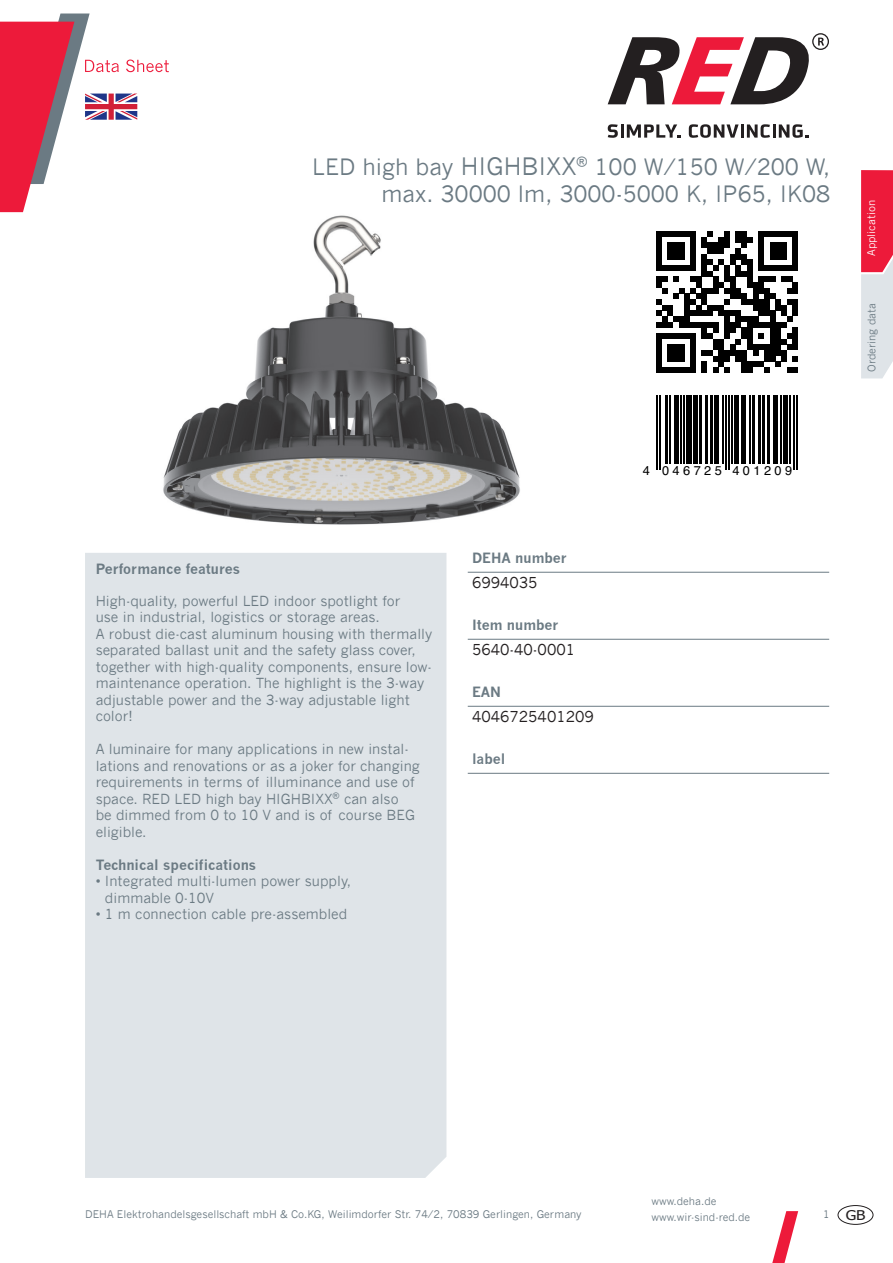
<style>
.page{position:relative;width:893px;height:1263px;background:#fff}
.page>*{position:absolute;margin:0;border:0;box-sizing:border-box;transform-origin:0 0}
.t1{font:22.5px/27px "News Gothic";color:#6b7a83;text-align:right}
.t2{font:15px "News Gothic";color:#231f20}
.t3{font:13.8px/16.5px "News Gothic";color:#6b7a83}
.t4{font:700 13.8px "News Gothic";color:#6b7a83}
.t5{font:13.5px "Tahoma";color:#231f20;scale:1.17 1}
.t6{font:12.75px "Helvetica";letter-spacing:.27em;color:#000}
.t7{font:10.5px/16.5px "News Gothic";color:#6b7a83}
.t8{font:10.5px "News Gothic";color:#fff}
.s1{font-size:24px}
.s2{font-family:"News Gothic";font-size:10.5px;color:#6b7a83}
</style>
<div class="page">
<svg style="left:608px;top:33px;width:221px;height:71px"></svg>
<svg style="left:608px;top:124px;width:10px;height:14px"></svg>
<hr style="left:620px;top:124px;width:3px;height:14px;background:#231f20">
<svg style="left:627px;top:124px;width:54px;height:14px"></svg>
<svg style="left:689px;top:124px;width:50px;height:14px"></svg>
<hr style="left:741px;top:124px;width:3px;height:14px;background:#231f20">
<svg style="left:747px;top:124px;width:23px;height:14px"></svg>
<hr style="left:772px;top:124px;width:3px;height:14px;background:#231f20">
<svg style="left:779px;top:124px;width:30px;height:14px"></svg>
<svg style="left:861px;top:170px;width:32px;height:208px;background:#e68496"></svg>
<svg style="left:772px;top:1211px;width:26px;height:52px"></svg>
<div style="left:838px;top:1205px;width:35px;height:19px;border:1px solid #231f20;border-radius:50%"></div>
<div style="left:85px;top:553px;width:361px;height:625px;background:#dfe4e8"></div>
<svg style="left:0;top:14px;width:169px;height:198px"></svg>
<img style="left:154px;top:208px;width:366px;height:317px">
<svg style="left:656px;top:231px;width:142px;height:142px"></svg>
<hr style="left:656px;top:395px;width:2px;height:75px;background:#000">
<hr style="left:659px;top:395px;width:2px;height:75px;background:#000">
<hr style="left:665px;top:395px;width:3px;height:68px;background:#000">
<hr style="left:669px;top:395px;width:2px;height:68px;background:#000">
<hr style="left:674px;top:395px;width:4px;height:68px;background:#000">
<hr style="left:680px;top:395px;width:1px;height:68px;background:#000">
<hr style="left:683px;top:395px;width:1px;height:68px;background:#000">
<div style="left:686px;top:395px;width:6px;height:68px;background:#000"></div>
<div style="left:693px;top:395px;width:5px;height:68px;background:#000"></div>
<hr style="left:699px;top:395px;width:3px;height:68px;background:#000">
<hr style="left:705px;top:395px;width:3px;height:68px;background:#000">
<hr style="left:710px;top:395px;width:3px;height:68px;background:#000">
<div style="left:714px;top:395px;width:5px;height:68px;background:#000"></div>
<hr style="left:722px;top:395px;width:1px;height:68px;background:#000">
<hr style="left:725px;top:395px;width:1px;height:75px;background:#000">
<hr style="left:728px;top:395px;width:1px;height:75px;background:#000">
<hr style="left:731px;top:395px;width:1px;height:68px;background:#000">
<hr style="left:734px;top:395px;width:4px;height:68px;background:#000">
<div style="left:741px;top:395px;width:5px;height:68px;background:#000"></div>
<hr style="left:749px;top:395px;width:1px;height:68px;background:#000">
<hr style="left:752px;top:395px;width:3px;height:68px;background:#000">
<hr style="left:758px;top:395px;width:3px;height:68px;background:#000">
<hr style="left:762px;top:395px;width:3px;height:68px;background:#000">
<hr style="left:767px;top:395px;width:3px;height:68px;background:#000">
<hr style="left:773px;top:395px;width:4px;height:68px;background:#000">
<hr style="left:780px;top:395px;width:2px;height:68px;background:#000">
<div style="left:783px;top:395px;width:5px;height:68px;background:#000"></div>
<hr style="left:789px;top:395px;width:2px;height:68px;background:#000">
<hr style="left:794px;top:395px;width:1px;height:75px;background:#000">
<hr style="left:797px;top:395px;width:1px;height:75px;background:#000">
<hr style="left:468px;top:572px;width:361px;height:1px;background:#6b7a83">
<hr style="left:468px;top:639px;width:361px;height:1px;background:#6b7a83">
<hr style="left:468px;top:706px;width:361px;height:1px;background:#6b7a83">
<hr style="left:468px;top:773px;width:361px;height:1px;background:#6b7a83">
<h1 class="t1" style="left:312px;top:153px;width:520px">LED high bay <span class="s1">HIGHBIXX</span><sup>®</sup> 100 W/150 W/200 W, max. 30000 lm, 3000-5000 K, IP65, IK08</h1>
<p class="t8" style="left:865px;top:256px;width:57px;rotate:-90deg">Application</p>
<p class="t7" style="left:863px;top:372px;width:70px;rotate:-90deg">Ordering data</p>
<p class="t4" style="left:96px;top:560px;width:146px">Performance features</p>
<p class="t3" style="left:96px;top:592px;width:338px">High-quality, powerful LED indoor spotlight for<br>use in industrial, logistics or storage areas.<br>A robust die-cast aluminum housing with thermally separated ballast unit and the safety glass cover, together with high-quality components, ensure low&shy;maintenance operation. The highlight is the 3-way adjustable power and the 3-way adjustable light color!</p>
<p class="t3" style="left:96px;top:741px;width:326px">A luminaire for many applications in new instal&shy;lations and renovations or as a joker for changing requirements in terms of illuminance and use of space. RED LED high bay HIGHBIXX<sup>®</sup> can also<br>be dimmed from 0 to 10 V and is of course BEG eligible.</p>
<p class="t4" style="left:96px;top:856px;width:162px">Technical specifications</p>
<p class="t3" style="left:105px;top:873px;width:248px;text-indent:-9px">• Integrated multi-lumen power supply, dimmable 0-10V</p>
<p class="t3" style="left:96px;top:906px;width:253px">• 1 m connection cable pre-assembled</p>
<p class="t4" style="left:472px;top:550px;width:96px">DEHA number</p>
<p class="t2" style="left:472px;top:574px;width:67px">6994035</p>
<p class="t4" style="left:472px;top:617px;width:88px">Item number</p>
<p class="t2" style="left:472px;top:641px;width:105px">5640-40-0001</p>
<p class="t4" style="left:472px;top:684px;width:31px">EAN</p>
<p class="t2" style="left:472px;top:708px;width:123px">4046725401209</p>
<p class="t4" style="left:472px;top:751px;width:35px">label</p>
<p class="t6" style="left:643px;top:461px;width:151px">4 046725 401209</p>
<p class="t7" style="left:651px;top:1192px;width:100px">www.deha.de www.wir-sind-red.de</p>
<p class="t7" style="left:85px;top:1206px;width:498px">DEHA Elektrohandelsgesellschaft mbH &amp; Co.KG, Weilimdorfer Str. 74/2, 70839 Gerlingen, Germany</p>
<p class="t5" style="left:823px;top:1206px;width:38px"><span class="s2">1</span> GB</p>
</div>
